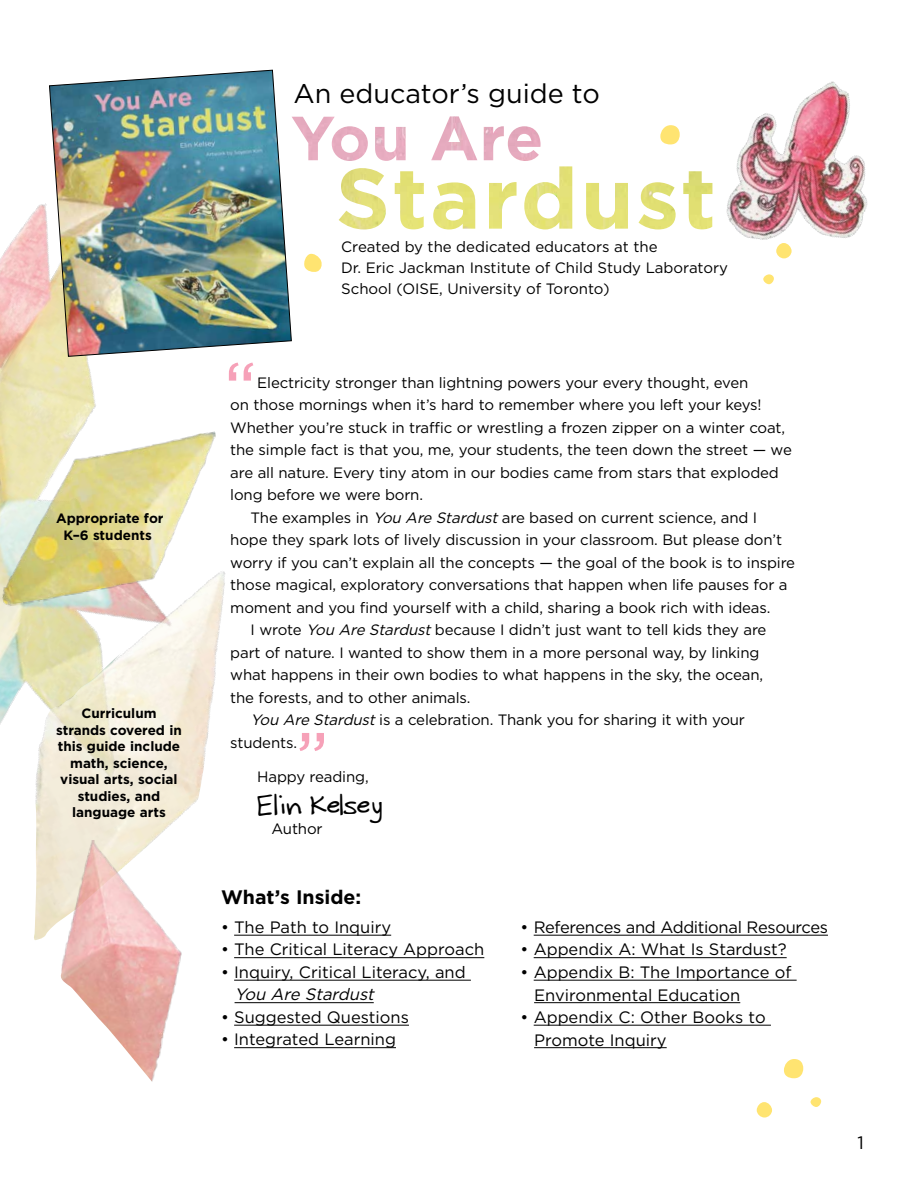
<style>
.page{position:relative;width:918px;height:1188px;background:#fff}
.page>*{position:absolute;margin:0;border:0;box-sizing:border-box;transform-origin:0 0}
.t1{font:79.65px "Gotham HTF";color:#f6a1b8}
.t2{font:34.5px "Dicks Handwriting";letter-spacing:-.01em;color:#000}
.t3{font:27px "Gotham HTF";color:#000}
.t4{font:700 19.5px "Gotham HTF";color:#000}
.t5{font:18px "Gotham HTF";color:#000}
.t6{font:16.5px/22.5px "Gotham HTF";color:#000}
.t7{font:16.5px "Gotham HTF";letter-spacing:-.02em;color:#000}
.t8{font:italic 16.5px "Gotham HTF";color:#000}
.t9{font:15px/21px "Gotham HTF";letter-spacing:-.01em;color:#000}
.t10{font:700 13.5px/16.5px "Gotham HTF";color:#000;text-align:center}
.s1{font-style:italic}
</style>
<div class="page">
<img style="left:0;top:203px;width:339px;height:522px">
<img style="left:31px;top:607px;width:199px;height:333px">
<img style="left:712px;top:81px;width:156px;height:204px">
<svg style="left:660px;top:125px;width:20px;height:19px"></svg>
<svg style="left:784px;top:1059px;width:19px;height:19px"></svg>
<div style="left:776px;top:243px;width:16px;height:15px;background:#ffe471;border-radius:50%"></div>
<div style="left:757px;top:1102px;width:15px;height:16px;background:#ffe471;border-radius:50%"></div>
<div style="left:763px;top:274px;width:11px;height:10px;background:#ffe471;border-radius:5px"></div>
<div style="left:811px;top:1097px;width:10px;height:10px;background:#ffe471;border-radius:5px"></div>
<svg style="left:303px;top:253px;width:20px;height:20px"></svg>
<img style="left:0;top:432px;width:235px;height:175px">
<img style="left:59px;top:840px;width:126px;height:242px">
<img style="left:292px;top:116px;width:249px;height:45px">
<img style="left:339px;top:166px;width:373px;height:64px">
<img style="left:49px;top:69px;width:243px;height:288px">
<hr style="left:234px;top:935px;width:157px;height:1px;background:#000">
<hr style="left:234px;top:957px;width:250px;height:1px;background:#000">
<hr style="left:234px;top:980px;width:237px;height:1px;background:#000">
<hr style="left:235px;top:1002px;width:139px;height:1px;background:#000">
<hr style="left:234px;top:1025px;width:175px;height:1px;background:#000">
<hr style="left:234px;top:1047px;width:162px;height:1px;background:#000">
<hr style="left:534px;top:935px;width:294px;height:1px;background:#000">
<hr style="left:534px;top:957px;width:253px;height:1px;background:#000">
<hr style="left:534px;top:980px;width:263px;height:1px;background:#000">
<hr style="left:534px;top:1002px;width:206px;height:1px;background:#000">
<hr style="left:534px;top:1025px;width:237px;height:1px;background:#000">
<hr style="left:534px;top:1047px;width:133px;height:1px;background:#000">
<h3 class="t3" style="left:293px;top:79px;width:308px">An educator’s guide to</h3>
<p class="t10" style="left:56px;top:510px;width:109px">Appropriate for<br>K–6 students</p>
<p class="t10" style="left:56px;top:705px;width:127px">Curriculum strands covered in this guide include math, science, visual arts, social studies, and language arts</p>
<p class="t9" style="left:341px;top:236px;width:388px">Created by the dedicated educators at the<br>Dr. Eric Jackman Institute of Child Study Laboratory<br>School (OISE, University of Toronto)</p>
<h1 class="t1" style="left:223px;top:346px;width:36px">‘‘</h1>
<p class="t9" style="left:257px;top:372px;width:493px">Electricity stronger than lightning powers your every thought, even</p>
<p class="t9" style="left:230px;top:394px;width:533px">on those mornings when it’s hard to remember where you left your keys!</p>
<p class="t9" style="left:230px;top:417px;width:556px">Whether you’re stuck in traffic or wrestling a frozen zipper on a winter coat,</p>
<p class="t9" style="left:230px;top:439px;width:563px">the simple fact is that you, me, your students, the teen down the street — we</p>
<p class="t9" style="left:230px;top:462px;width:550px">are all nature. Every tiny atom in our bodies came from stars that exploded</p>
<p class="t9" style="left:230px;top:484px;width:194px">long before we were born.</p>
<p class="t9" style="left:251px;top:507px;width:508px">The examples in <span class="s1">You Are Stardust</span>are based on current science, and I</p>
<p class="t9" style="left:230px;top:529px;width:553px">hope they spark lots of lively discussion in your classroom. But please don’t</p>
<p class="t9" style="left:230px;top:552px;width:566px">worry if you can’t explain all the concepts — the goal of the book is to inspire</p>
<p class="t9" style="left:230px;top:574px;width:559px">those magical, exploratory conversations that happen when life pauses for a</p>
<p class="t9" style="left:230px;top:597px;width:542px">moment and you find yourself with a child, sharing a book rich with ideas.</p>
<p class="t9" style="left:251px;top:619px;width:517px">I wrote <span class="s1">You Are Stardust</span>because I didn’t just want to tell kids they are</p>
<p class="t9" style="left:230px;top:642px;width:531px">part of nature. I wanted to show them in a more personal way, by linking</p>
<p class="t9" style="left:230px;top:664px;width:534px">what happens in their own bodies to what happens in the sky, the ocean,</p>
<p class="t9" style="left:230px;top:687px;width:242px">the forests, and to other animals.</p>
<p class="t9" style="left:251px;top:709px;width:496px"><span class="s1">You Are Stardust</span>is a celebration. Thank you for sharing it with your</p>
<p class="t9" style="left:230px;top:732px;width:68px">students.</p>
<p class="t9" style="left:257px;top:766px;width:113px">Happy reading,</p>
<h2 class="t2" style="left:257px;top:790px;width:126px">Elin Kelsey</h2>
<p class="t9" style="left:271px;top:818px;width:53px">Author</p>
<h1 class="t1" style="left:295px;top:716px;width:36px">’’</h1>
<h3 class="t4" style="left:221px;top:886px;width:142px">What’s Inside:</h3>
<p class="t6" style="left:221px;top:916px;width:172px">• The Path to Inquiry</p>
<p class="t6" style="left:221px;top:938px;width:265px">• The Critical Literacy Approach</p>
<p class="t6" style="left:221px;top:961px;width:246px">• Inquiry, Critical Literacy, and</p>
<p class="t8" style="left:235px;top:986px;width:145px">You Are Stardust</p>
<p class="t6" style="left:221px;top:1006px;width:189px">• Suggested Questions</p>
<p class="t6" style="left:221px;top:1028px;width:176px">• Integrated Learning</p>
<p class="t7" style="left:521px;top:918px;width:309px">• References and Additional Resources</p>
<p class="t6" style="left:521px;top:938px;width:268px">• Appendix A: What Is Stardust?</p>
<p class="t6" style="left:534px;top:961px;width:259px;text-indent:-13px">• Appendix B: The Importance of<br>Environmental Education</p>
<p class="t6" style="left:534px;top:1006px;width:233px;text-indent:-13px">• Appendix C: Other Books to<br>Promote Inquiry</p>
<p class="t5" style="left:858px;top:1133px;width:8px">1</p>
</div>
